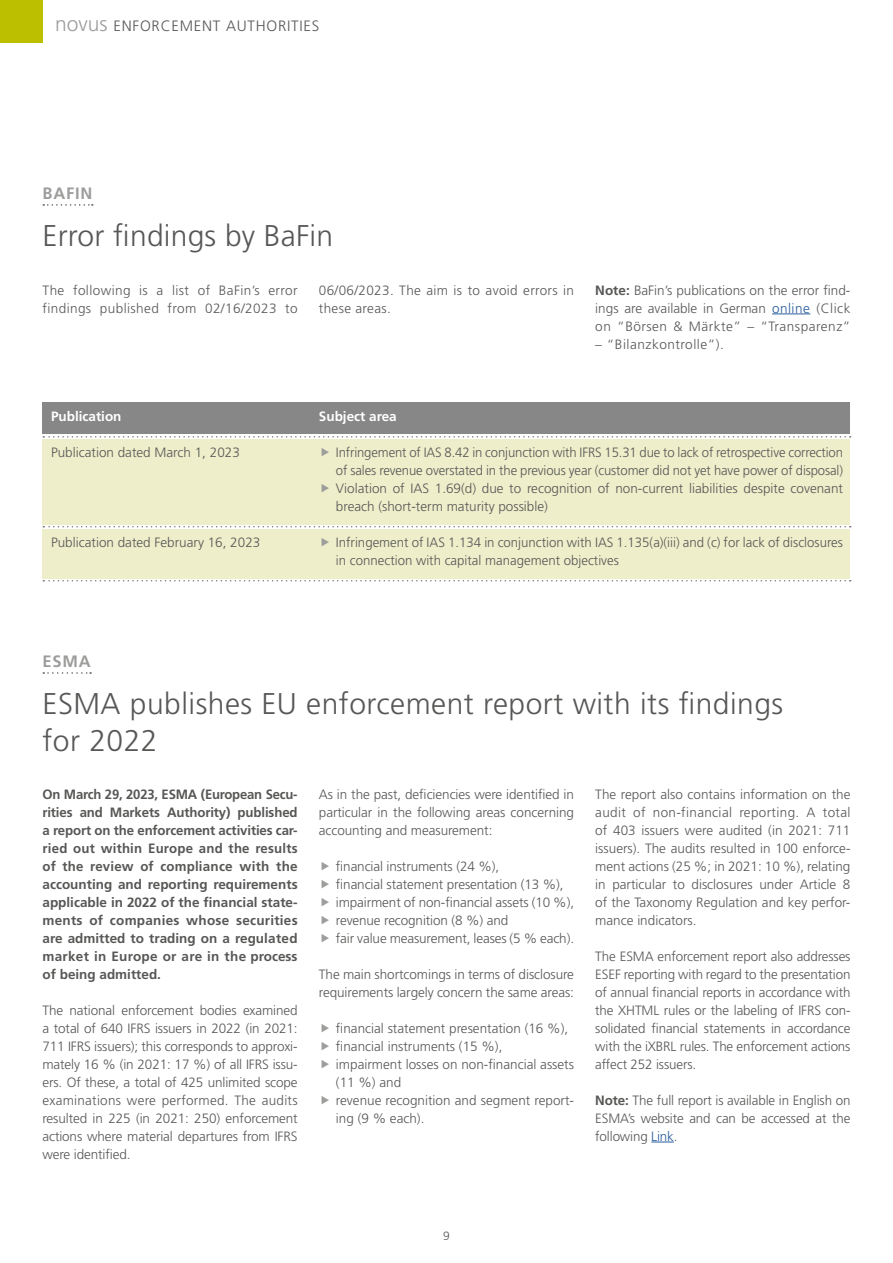
<style>
.page{position:relative;width:893px;height:1263px;background:#fff}
.page>*{position:absolute;margin:0;border:0;box-sizing:border-box;transform-origin:0 0}
.t1{font:300 30px/36.8px "Frutiger LT Std";letter-spacing:.015em;color:#575756}
.t2{font:700 16.5px "Frutiger LT Std";letter-spacing:.05em;color:#9d9d9c}
.t3{font:300 15px "Frutiger LT Std";letter-spacing:.05em;color:#575756}
.t4{font:300 13.5px/18px "Frutiger LT Std";color:#575756;text-align:justify}
.t5{font:700 13.5px/18px "Frutiger LT Std";letter-spacing:.005em;color:#575756;text-align:justify}
.t6{font:300 13.5px/18px "Frutiger LT Std";letter-spacing:.03em;color:#575756}
.t7{font:300 13.5px/18px "Frutiger LT Std";letter-spacing:.025em;color:#575756}
.t8{font:700 13.5px "Frutiger LT Std";color:#fff}
.t9{font:300 13.5px "Frutiger LT Std";letter-spacing:.035em;color:#575756}
.t10{font:300 12px "Frutiger LT Std";color:#575756}
.s1{font-size:21px;color:#9d9d9c}
.s2{font-weight:700}
.s3{color:#275b9b}
</style>
<div class="page">
<div style="left:0;top:0;width:43px;height:43px;background:#bcbe00"></div>
<hr style="left:772px;top:314px;width:38px;height:1px;background:#275b9b">
<svg style="left:651px;top:1142px;width:23px;height:1px"></svg>
<svg style="left:43px;top:204px;width:50px;height:2px"></svg>
<svg style="left:43px;top:672px;width:48px;height:2px"></svg>
<svg style="left:43px;top:580px;width:808px;height:1px"></svg>
<div style="left:43px;top:529px;width:807px;height:50px;background:#eeeecb"></div>
<div style="left:43px;top:403px;width:807px;height:31px;background:#878787"></div>
<div style="left:43px;top:439px;width:807px;height:85px;background:#eeeecb"></div>
<svg style="left:43px;top:436px;width:808px;height:2px"></svg>
<svg style="left:43px;top:526px;width:808px;height:1px"></svg>
<p class="t3" style="left:55px;top:17px;width:266px"><span class="s1">novus</span> ENFORCEMENT AUTHORITIES</p>
<p class="t2" style="left:43px;top:183px;width:52px">BAFIN</p>
<h1 class="t1" style="left:43px;top:218px;width:292px">Error findings by BaFin</h1>
<p class="t6" style="left:43px;top:281px;width:257px">The following is a list of BaFin’s error findings published from 02/16/2023 to</p>
<p class="t7" style="left:319px;top:281px;width:257px">06/06/2023. The aim is to avoid errors in these areas.</p>
<p class="t4" style="left:595px;top:281px;width:257px"><span class="s2">Note:</span> BaFin’s publications on the error find&shy;ings are available in German <span class="s3">online</span> (Click on “Börsen &amp; Märkte” – “Transparenz”</p>
<p class="t9" style="left:595px;top:336px;width:130px">– “Bilanzkontrolle”).</p>
<p class="t8" style="left:51px;top:408px;width:72px">Publication</p>
<p class="t4" style="left:51px;top:443px;width:190px">Publication dated March 1, 2023</p>
<p class="t4" style="left:51px;top:533px;width:211px">Publication dated February 16, 2023</p>
<p class="t8" style="left:319px;top:408px;width:79px">Subject area</p>
<p class="t4" style="left:336px;top:443px;width:509px">Infringement of IAS 8.42 in conjunction with IFRS 15.31 due to lack of retrospective correction of sales revenue overstated in the previous year (customer did not yet have power of disposal)<br>Violation of IAS 1.69(d) due to recognition of non-current liabilities despite covenant breach (short-term maturity possible)</p>
<p class="t4" style="left:336px;top:533px;width:508px">Infringement of IAS 1.134 in conjunction with IAS 1.135(a)(iii) and (c) for lack of disclosures in connection with capital management objectives</p>
<p class="t2" style="left:43px;top:651px;width:50px">ESMA</p>
<h1 class="t1" style="left:43px;top:686px;width:742px">ESMA publishes EU enforcement report with its findings for 2022</h1>
<p class="t5" style="left:43px;top:785px;width:257px">On March 29, 2023, ESMA (European Secu&shy;rities and Markets Authority) published a report on the enforcement activities car&shy;ried out within Europe and the results of the review of compliance with the accounting and reporting requirements applicable in 2022 of the financial state&shy;ments of companies whose securities are admitted to trading on a regulated market in Europe or are in the process of being admitted.</p>
<p class="t4" style="left:43px;top:1001px;width:257px">The national enforcement bodies examined a total of 640 IFRS issuers in 2022 (in 2021:<br>711 IFRS issuers); this corresponds to approxi&shy;mately 16 % (in 2021: 17 %) of all IFRS issu&shy;ers. Of these, a total of 425 unlimited scope examinations were performed. The audits resulted in 225 (in 2021: 250) enforcement actions where material departures from IFRS were identified.</p>
<p class="t4" style="left:319px;top:785px;width:257px">As in the past, deficiencies were identified in particular in the following areas concerning accounting and measurement:</p>
<p class="t4" style="left:336px;top:857px;width:240px;text-align:left">financial instruments (24 %),<br>financial statement presentation (13 %), impairment of non-financial assets (10 %), revenue recognition (8 %) and<br>fair value measurement, leases (5 % each).</p>
<p class="t4" style="left:319px;top:965px;width:257px">The main shortcomings in terms of disclosure requirements largely concern the same areas:</p>
<p class="t4" style="left:336px;top:1019px;width:240px;text-align:left">financial statement presentation (16 %), financial instruments (15 %),<br>impairment losses on non-financial assets (11 %) and<br>revenue recognition and segment report&shy;ing (9 % each).</p>
<p class="t4" style="left:595px;top:785px;width:257px">The report also contains information on the audit of non-financial reporting. A total of 403 issuers were audited (in 2021: 711 issuers). The audits resulted in 100 enforce&shy;ment actions (25 %; in 2021: 10 %), relating in particular to disclosures under Article 8 of the Taxonomy Regulation and key perfor&shy;mance indicators.</p>
<p class="t4" style="left:595px;top:947px;width:257px">The ESMA enforcement report also addresses ESEF reporting with regard to the presentation of annual financial reports in accordance with the XHTML rules or the labeling of IFRS con&shy;solidated financial statements in accordance with the iXBRL rules. The enforcement actions affect 252 issuers.</p>
<p class="t4" style="left:595px;top:1091px;width:257px"><span class="s2">Note:</span> The full report is available in English on ESMA’s website and can be accessed at the following <span class="s3">Link</span>.</p>
<p class="t10" style="left:443px;top:1229px;width:8px">9</p>
</div>
